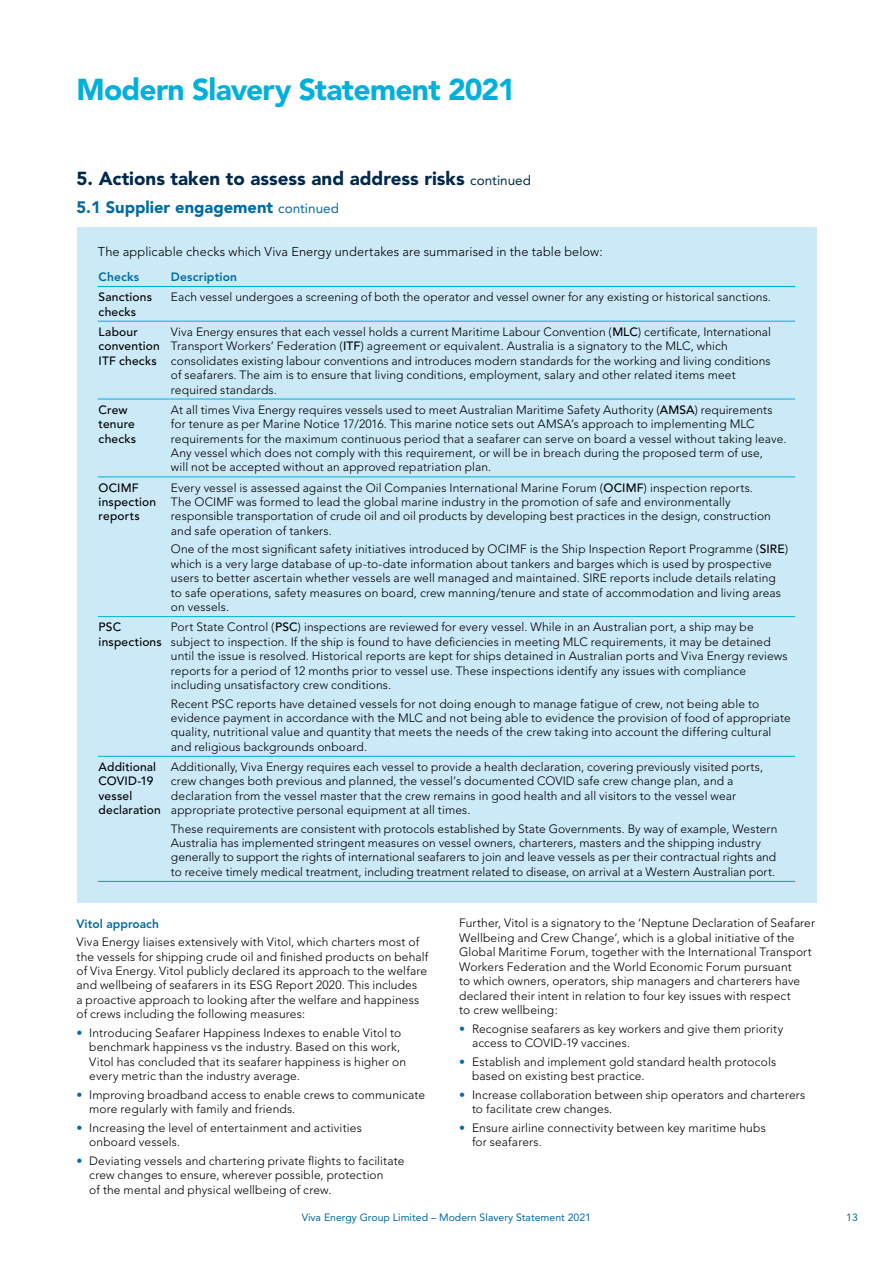
<style>
.page{position:relative;width:893px;height:1263px;background:#fff}
.page>*{position:absolute;margin:0;border:0;box-sizing:border-box;transform-origin:0 0}
.t1{font:900 30px "Avenir";letter-spacing:-.025em;color:#00b0db}
.t2{font:900 18.75px "Avenir";color:#00294d}
.t3{font:900 16.5px "Avenir";color:#006ba2}
.t4{font:300 12.75px "Avenir";letter-spacing:.01em;color:#000}
.t5{font:300 12px/14.4px "Avenir";letter-spacing:.01em;color:#000}
.t6{font:500 12px/14.4px "Avenir";letter-spacing:.015em;color:#000}
.t7{font:800 12px "Avenir";letter-spacing:.01em;color:#006ba2}
.t8{font:10.5px "Avenir";color:#006ba2}
.s1{font-weight:400;font-size:13.5px}
.s2{font-weight:500}
.s3{color:#006ba2}
</style>
<div class="page">
<div style="left:77px;top:227px;width:739px;height:675px;background:#cbe9f7"></div>
<hr style="left:98px;top:321px;width:72px;height:1px;background:#00b0db">
<hr style="left:170px;top:321px;width:625px;height:1px;background:#00b0db">
<hr style="left:98px;top:399px;width:72px;height:1px;background:#00b0db">
<hr style="left:170px;top:399px;width:625px;height:1px;background:#00b0db">
<hr style="left:98px;top:477px;width:72px;height:1px;background:#00b0db">
<hr style="left:170px;top:477px;width:625px;height:1px;background:#00b0db">
<hr style="left:98px;top:616px;width:72px;height:1px;background:#00b0db">
<hr style="left:170px;top:616px;width:625px;height:1px;background:#00b0db">
<hr style="left:98px;top:756px;width:72px;height:1px;background:#00b0db">
<hr style="left:170px;top:756px;width:625px;height:1px;background:#00b0db">
<hr style="left:98px;top:286px;width:72px;height:1px;background:#00b0db">
<hr style="left:170px;top:286px;width:625px;height:1px;background:#00b0db">
<hr style="left:98px;top:881px;width:72px;height:1px;background:#00b0db">
<hr style="left:170px;top:881px;width:625px;height:1px;background:#00b0db">
<h1 class="t1" style="left:77px;top:72px;width:440px">Modern Slavery Statement 2021</h1>
<h2 class="t2" style="left:77px;top:167px;width:456px">5. Actions taken to assess and address risks <span class="s1">continued</span></h2>
<h3 class="t3" style="left:77px;top:198px;width:264px">5.1 Supplier engagement <span class="s1">continued</span></h3>
<p class="t4" style="left:98px;top:244px;width:507px">The applicable checks which Viva Energy undertakes are summarised in the table below:</p>
<p class="t7" style="left:99px;top:270px;width:42px">Checks</p>
<p class="t7" style="left:171px;top:270px;width:68px">Description</p>
<p class="t6" style="left:99px;top:290px;width:55px">Sanctions checks</p>
<p class="t5" style="left:171px;top:290px;width:602px">Each vessel undergoes a screening of both the operator and vessel owner for any existing or historical sanctions.</p>
<p class="t6" style="left:99px;top:325px;width:63px">Labour convention<br>ITF checks</p>
<p class="t5" style="left:171px;top:325px;width:602px">Viva Energy ensures that each vessel holds a current Maritime Labour Convention (<span class="s2">MLC</span>) certificate, International Transport Workers’ Federation (<span class="s2">ITF</span>) agreement or equivalent. Australia is a signatory to the MLC, which consolidates existing labour conventions and introduces modern standards for the working and living conditions of seafarers. The aim is to ensure that living conditions, employment, salary and other related items meet required standards.</p>
<p class="t6" style="left:99px;top:403px;width:39px">Crew tenure checks</p>
<p class="t5" style="left:171px;top:402px;width:617px">At all times Viva Energy requires vessels used to meet Australian Maritime Safety Authority (<span class="s2">AMSA</span>) requirements for tenure as per Marine Notice 17/2016. This marine notice sets out AMSA’s approach to implementing MLC requirements for the maximum continuous period that a seafarer can serve on board a vessel without taking leave.<br>Any vessel which does not comply with this requirement, or will be in breach during the proposed term of use,<br>will not be accepted without an approved repatriation plan.</p>
<p class="t6" style="left:99px;top:480px;width:59px">OCIMF inspection reports</p>
<p class="t5" style="left:171px;top:480px;width:602px">Every vessel is assessed against the Oil Companies International Marine Forum (<span class="s2">OCIMF</span>) inspection reports.<br>The OCIMF was formed to lead the global marine industry in the promotion of safe and environmentally responsible transportation of crude oil and oil products by developing best practices in the design, construction and safe operation of tankers.</p>
<p class="t5" style="left:171px;top:542px;width:619px">One of the most significant safety initiatives introduced by OCIMF is the Ship Inspection Report Programme (<span class="s2">SIRE</span>) which is a very large database of up-to-date information about tankers and barges which is used by prospective users to better ascertain whether vessels are well managed and maintained. SIRE reports include details relating to safe operations, safety measures on board, crew manning/tenure and state of accommodation and living areas on vessels.</p>
<p class="t6" style="left:99px;top:620px;width:65px">PSC inspections</p>
<p class="t5" style="left:171px;top:620px;width:618px">Port State Control (<span class="s2">PSC</span>) inspections are reviewed for every vessel. While in an Australian port, a ship may be subject to inspection. If the ship is found to have deficiencies in meeting MLC requirements, it may be detained until the issue is resolved. Historical reports are kept for ships detained in Australian ports and Viva Energy reviews reports for a period of 12 months prior to vessel use. These inspections identify any issues with compliance including unsatisfactory crew conditions.</p>
<p class="t5" style="left:171px;top:696px;width:621px">Recent PSC reports have detained vessels for not doing enough to manage fatigue of crew, not being able to evidence payment in accordance with the MLC and not being able to evidence the provision of food of appropriate quality, nutritional value and quantity that meets the needs of the crew taking into account the differing cultural and religious backgrounds onboard.</p>
<p class="t6" style="left:99px;top:760px;width:64px">Additional<br>COVID-19 vessel declaration</p>
<p class="t5" style="left:171px;top:759px;width:594px">Additionally, Viva Energy requires each vessel to provide a health declaration, covering previously visited ports, crew changes both previous and planned, the vessel’s documented COVID safe crew change plan, and a declaration from the vessel master that the crew remains in good health and all visitors to the vessel wear appropriate protective personal equipment at all times.</p>
<p class="t5" style="left:171px;top:821px;width:608px">These requirements are consistent with protocols established by State Governments. By way of example, Western Australia has implemented stringent measures on vessel owners, charterers, masters and the shipping industry generally to support the rights of international seafarers to join and leave vessels as per their contractual rights and to receive timely medical treatment, including treatment related to disease, on arrival at a Western Australian port.</p>
<p class="t7" style="left:77px;top:916px;width:84px">Vitol approach</p>
<p class="t5" style="left:77px;top:935px;width:353px">Viva Energy liaises extensively with Vitol, which charters most of the vessels for shipping crude oil and finished products on behalf of Viva Energy. Vitol publicly declared its approach to the welfare and wellbeing of seafarers in its ESG Report 2020. This includes<br>a proactive approach to looking after the welfare and happiness of crews including the following measures:</p>
<p class="t5" style="left:89px;top:1025px;width:318px;text-indent:-13px"><span class="s3">•</span> Introducing Seafarer Happiness Indexes to enable Vitol to benchmark happiness vs the industry. Based on this work, Vitol has concluded that its seafarer happiness is higher on every metric than the industry average.</p>
<p class="t5" style="left:89px;top:1087px;width:337px;text-indent:-13px"><span class="s3">•</span> Improving broadband access to enable crews to communicate more regularly with family and friends.</p>
<p class="t5" style="left:89px;top:1120px;width:274px;text-indent:-13px"><span class="s3">•</span> Increasing the level of entertainment and activities onboard vessels.</p>
<p class="t5" style="left:89px;top:1153px;width:317px;text-indent:-13px"><span class="s3">•</span> Deviating vessels and chartering private flights to facilitate crew changes to ensure, wherever possible, protection<br>of the mental and physical wellbeing of crew.</p>
<p class="t5" style="left:459px;top:916px;width:357px">Further, Vitol is a signatory to the ‘Neptune Declaration of Seafarer Wellbeing and Crew Change’, which is a global initiative of the Global Maritime Forum, together with the International Transport Workers Federation and the World Economic Forum pursuant<br>to which owners, operators, ship managers and charterers have declared their intent in relation to four key issues with respect<br>to crew wellbeing:</p>
<p class="t5" style="left:472px;top:1021px;width:313px;text-indent:-13px"><span class="s3">•</span> Recognise seafarers as key workers and give them priority access to COVID-19 vaccines.</p>
<p class="t5" style="left:472px;top:1054px;width:306px;text-indent:-13px"><span class="s3">•</span> Establish and implement gold standard health protocols based on existing best practice.</p>
<p class="t5" style="left:472px;top:1087px;width:335px;text-indent:-13px"><span class="s3">•</span> Increase collaboration between ship operators and charterers to facilitate crew changes.</p>
<p class="t5" style="left:472px;top:1120px;width:295px;text-indent:-13px"><span class="s3">•</span> Ensure airline connectivity between key maritime hubs for seafarers.</p>
<p class="t8" style="left:302px;top:1211px;width:291px">Viva Energy Group Limited – Modern Slavery Statement 2021</p>
<p class="t8" style="left:846px;top:1211px;width:13px">13</p>
</div>
